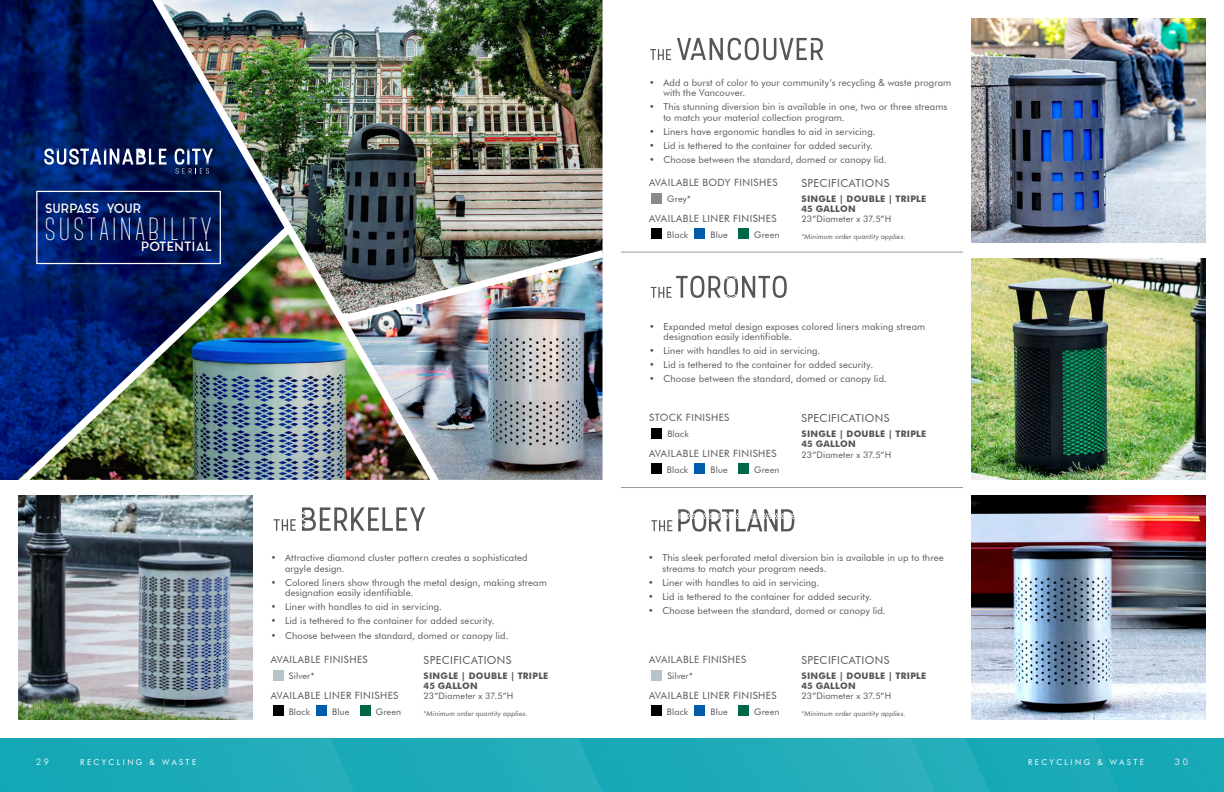
<style>
.page{position:relative;width:1224px;height:792px;background:#fff}
.page>*{position:absolute;margin:0;border:0;box-sizing:border-box;transform-origin:0 0}
.t1{font:300 32.1px "Canter";letter-spacing:.1em;color:#fff}
.t2{font:12.8px "Aqua Grotesque";letter-spacing:-.04em;color:#fff}
.t3{font:12.8px "Aqua Grotesque";color:#fff}
.t4{font:11px "Futura BT";letter-spacing:.035em;color:#55565a}
.t5{font:10px "Futura BT";letter-spacing:.04em;color:#55565a}
.t6{font:9.5px/10.5px "Futura BT";letter-spacing:.01em;color:#55565a}
.t7{font:9px "Futura BT";letter-spacing:.015em;color:#55565a}
.t8{font:700 9px/10px "Futura BT";letter-spacing:.025em;color:#55565a}
.t9{font:300 9px "Futura BT";color:#fff}
.t10{font:8px "Futura BT";letter-spacing:.3em;color:#fff}
.t11{font:italic 7px "Futura BT";letter-spacing:.015em;color:#55565a}
</style>
<div class="page">
<img style="left:0;top:738px;width:1224px;height:54px">
<img style="left:971px;top:18px;width:234px;height:225px">
<img style="left:971px;top:258px;width:234px;height:222px">
<img style="left:971px;top:495px;width:234px;height:225px">
<img style="left:19px;top:495px;width:234px;height:225px">
<hr style="left:621px;top:252px;width:342px;height:1px;background:#99999a">
<hr style="left:621px;top:487px;width:342px;height:1px;background:#99999a">
<img style="left:439px;top:0;width:163px;height:250px">
<img style="left:439px;top:323px;width:163px;height:157px">
<img style="left:439px;top:250px;width:163px;height:73px">
<svg style="left:0;top:0;width:153px;height:480px;background:#00185f"></svg>
<svg style="left:19px;top:224px;width:134px;height:256px;background:#1b3366"></svg>
<img style="left:153px;top:0;width:286px;height:480px">
<div style="left:36px;top:191px;width:185px;height:73px;border:1px solid #fff"></div>
<svg style="left:44px;top:149px;width:123px;height:16px"></svg>
<svg style="left:175px;top:149px;width:38px;height:25px"></svg>
<svg style="left:650px;top:49px;width:21px;height:11px"></svg>
<svg style="left:677px;top:38px;width:146px;height:22px"></svg>
<div style="left:651px;top:193px;width:11px;height:11px;background:#8a8a8d"></div>
<svg style="left:651px;top:276px;width:136px;height:22px"></svg>
<div style="left:651px;top:428px;width:11px;height:11px;background:#000"></div>
<svg style="left:651px;top:520px;width:21px;height:11px"></svg>
<svg style="left:678px;top:509px;width:116px;height:23px"></svg>
<div style="left:651px;top:670px;width:11px;height:11px;background:#b5c4c9"></div>
<svg style="left:274px;top:519px;width:22px;height:12px"></svg>
<svg style="left:302px;top:507px;width:123px;height:24px"></svg>
<div style="left:273px;top:670px;width:11px;height:11px;background:#b5c4c9"></div>
<div style="left:651px;top:228px;width:11px;height:11px;background:#000"></div>
<div style="left:695px;top:228px;width:10px;height:11px;background:#005cab"></div>
<div style="left:738px;top:228px;width:11px;height:11px;background:#006648"></div>
<div style="left:651px;top:463px;width:11px;height:11px;background:#000"></div>
<div style="left:695px;top:463px;width:10px;height:11px;background:#005cab"></div>
<div style="left:738px;top:463px;width:11px;height:11px;background:#006648"></div>
<div style="left:651px;top:705px;width:11px;height:11px;background:#000"></div>
<div style="left:695px;top:705px;width:10px;height:11px;background:#005cab"></div>
<div style="left:738px;top:705px;width:11px;height:11px;background:#006648"></div>
<div style="left:273px;top:705px;width:10px;height:11px;background:#000"></div>
<div style="left:316px;top:705px;width:11px;height:11px;background:#005cab"></div>
<div style="left:360px;top:705px;width:10px;height:11px;background:#006648"></div>
<h2 class="t2" style="left:45px;top:201px;width:98px">SURPASS YOUR</h2>
<h1 class="t1" style="left:45px;top:213px;width:168px">SUSTAINABILITY</h1>
<h2 class="t3" style="left:141px;top:240px;width:73px">POTENTIAL</h2>
<p class="t6" style="left:285px;top:552px;width:244px;text-indent:-14px">• Attractive diamond cluster pattern creates a sophisticated argyle design.</p>
<p class="t6" style="left:285px;top:577px;width:263px;text-indent:-14px">• Colored liners show through the metal design, making stream designation easily identifiable.</p>
<p class="t6" style="left:271px;top:602px;width:173px">• Liner with handles to aid in servicing.</p>
<p class="t6" style="left:271px;top:616px;width:226px">• Lid is tethered to the container for added security.</p>
<p class="t6" style="left:271px;top:630px;width:239px">• Choose between the standard, domed or canopy lid.</p>
<p class="t5" style="left:271px;top:653px;width:99px">AVAILABLE FINISHES</p>
<p class="t7" style="left:289px;top:670px;width:27px">Silver*</p>
<p class="t5" style="left:271px;top:689px;width:129px">AVAILABLE LINER FINISHES</p>
<p class="t7" style="left:289px;top:706px;width:23px">Black</p>
<p class="t7" style="left:332px;top:706px;width:19px">Blue</p>
<p class="t7" style="left:376px;top:706px;width:27px">Green</p>
<p class="t4" style="left:424px;top:653px;width:89px">SPECIFICATIONS</p>
<p class="t8" style="left:424px;top:671px;width:126px">SINGLE | DOUBLE | TRIPLE<br>45 GALLON</p>
<p class="t7" style="left:424px;top:691px;width:91px">23”Diameter x 37.5”H</p>
<p class="t11" style="left:424px;top:709px;width:106px">*Minimum order quantity applies.</p>
<p class="t6" style="left:663px;top:77px;width:289px;text-indent:-14px">• Add a burst of color to your community’s recycling &amp; waste program with the Vancouver.</p>
<p class="t6" style="left:663px;top:102px;width:286px;text-indent:-14px">• This stunning diversion bin is available in one, two or three streams to match your material collection program.</p>
<p class="t6" style="left:649px;top:126px;width:228px">• Liners have ergonomic handles to aid in servicing.</p>
<p class="t6" style="left:649px;top:140px;width:226px">• Lid is tethered to the container for added security.</p>
<p class="t6" style="left:649px;top:155px;width:239px">• Choose between the standard, domed or canopy lid.</p>
<p class="t5" style="left:649px;top:176px;width:130px">AVAILABLE BODY FINISHES</p>
<p class="t7" style="left:667px;top:193px;width:25px">Grey*</p>
<p class="t5" style="left:649px;top:212px;width:129px">AVAILABLE LINER FINISHES</p>
<p class="t7" style="left:667px;top:229px;width:23px">Black</p>
<p class="t7" style="left:711px;top:229px;width:19px">Blue</p>
<p class="t7" style="left:754px;top:229px;width:27px">Green</p>
<p class="t4" style="left:802px;top:176px;width:89px">SPECIFICATIONS</p>
<p class="t8" style="left:802px;top:194px;width:126px">SINGLE | DOUBLE | TRIPLE<br>45 GALLON</p>
<p class="t7" style="left:802px;top:214px;width:91px">23”Diameter x 37.5”H</p>
<p class="t11" style="left:802px;top:232px;width:106px">*Minimum order quantity applies.</p>
<p class="t6" style="left:664px;top:321px;width:263px;text-indent:-14px">• Expanded metal design exposes colored liners making stream designation easily identifiable.</p>
<p class="t6" style="left:649px;top:346px;width:173px">• Liner with handles to aid in servicing.</p>
<p class="t6" style="left:649px;top:360px;width:226px">• Lid is tethered to the container for added security.</p>
<p class="t6" style="left:649px;top:374px;width:239px">• Choose between the standard, domed or canopy lid.</p>
<p class="t5" style="left:649px;top:411px;width:82px">STOCK FINISHES</p>
<p class="t7" style="left:667px;top:428px;width:23px">Black</p>
<p class="t5" style="left:649px;top:447px;width:129px">AVAILABLE LINER FINISHES</p>
<p class="t7" style="left:667px;top:464px;width:23px">Black</p>
<p class="t7" style="left:711px;top:464px;width:19px">Blue</p>
<p class="t7" style="left:754px;top:464px;width:27px">Green</p>
<p class="t4" style="left:802px;top:411px;width:89px">SPECIFICATIONS</p>
<p class="t8" style="left:802px;top:429px;width:126px">SINGLE | DOUBLE | TRIPLE<br>45 GALLON</p>
<p class="t7" style="left:802px;top:449px;width:91px">23”Diameter x 37.5”H</p>
<p class="t6" style="left:662px;top:552px;width:283px;text-indent:-14px">• This sleek perforated metal diversion bin is available in up to three streams to match your program needs.</p>
<p class="t6" style="left:648px;top:577px;width:173px">• Liner with handles to aid in servicing.</p>
<p class="t6" style="left:648px;top:591px;width:226px">• Lid is tethered to the container for added security.</p>
<p class="t6" style="left:648px;top:605px;width:239px">• Choose between the standard, domed or canopy lid.</p>
<p class="t5" style="left:649px;top:653px;width:99px">AVAILABLE FINISHES</p>
<p class="t7" style="left:667px;top:670px;width:27px">Silver*</p>
<p class="t5" style="left:649px;top:689px;width:129px">AVAILABLE LINER FINISHES</p>
<p class="t7" style="left:667px;top:706px;width:23px">Black</p>
<p class="t7" style="left:711px;top:706px;width:19px">Blue</p>
<p class="t7" style="left:754px;top:706px;width:27px">Green</p>
<p class="t4" style="left:802px;top:653px;width:89px">SPECIFICATIONS</p>
<p class="t8" style="left:802px;top:671px;width:126px">SINGLE | DOUBLE | TRIPLE<br>45 GALLON</p>
<p class="t7" style="left:802px;top:691px;width:91px">23”Diameter x 37.5”H</p>
<p class="t11" style="left:802px;top:709px;width:106px">*Minimum order quantity applies.</p>
<p class="t9" style="left:36px;top:756px;width:15px">2 9</p>
<p class="t10" style="left:80px;top:757px;width:117px">RECYCLING &amp; WASTE</p>
<p class="t10" style="left:1028px;top:757px;width:117px">RECYCLING &amp; WASTE</p>
<p class="t9" style="left:1175px;top:756px;width:15px">3 0</p>
</div>
